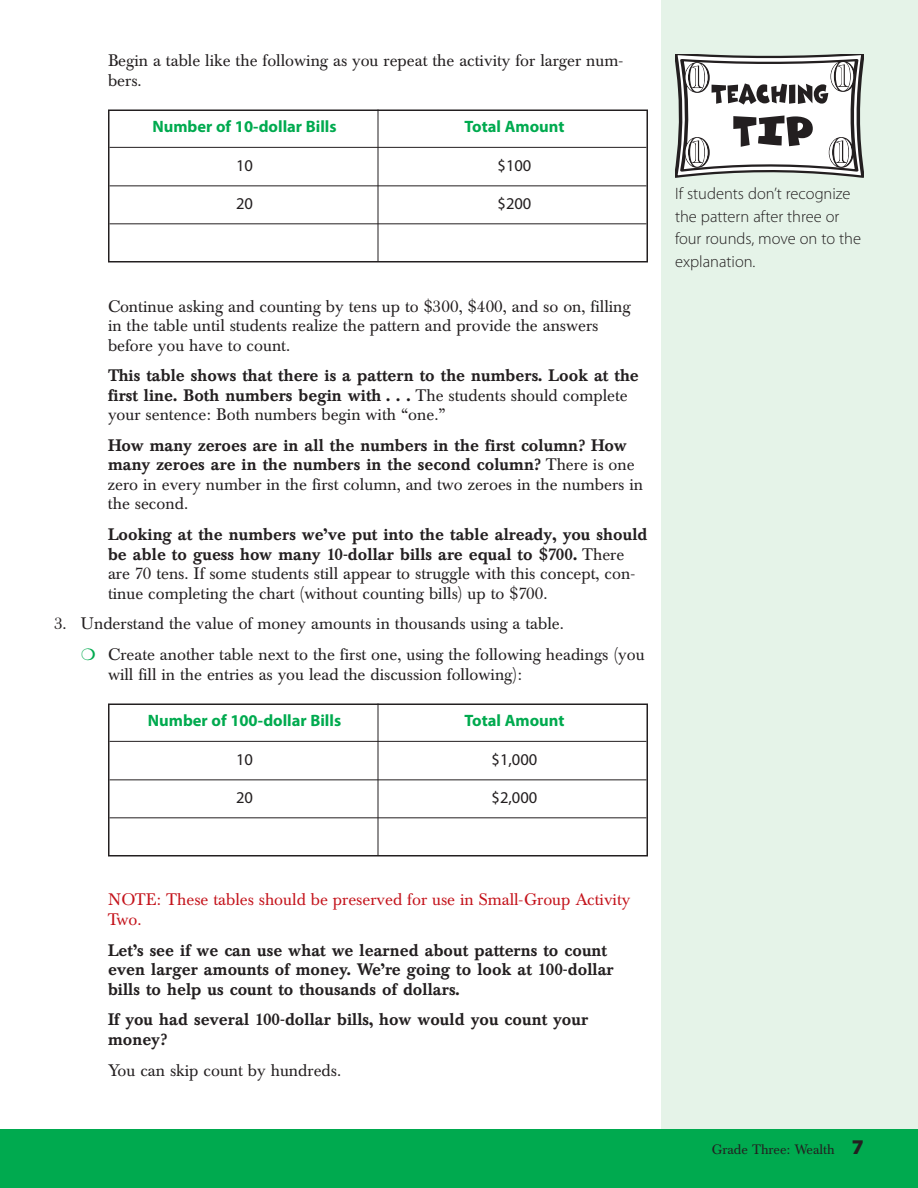
<style>
.page{position:relative;width:918px;height:1188px;background:#fff}
.page>*{position:absolute;margin:0;border:0;box-sizing:border-box;transform-origin:0 0}
.t1{font:16.5px/19.5px "Baskerville BE";color:#231f20}
.t2{font:500 16.5px/19.5px "Baskerville BE";color:#231f20}
.t3{font:300 16.5px/22.5px "Myriad Pro";color:#231f20}
.t4{font:700 16.5px "Myriad Pro";color:#00aa4f}
.t5{font:16.5px/19.5px "Baskerville BE";color:#c4131b}
.t6{font:16.5px "Myriad Pro";color:#231f20}
.t7{font:13.5px "Baskerville BE";color:#231f20}
.s1{font-weight:400}
.s2{font-weight:500}
.s3{color:#00aa4f}
.s4{font-family:"Myriad Pro";font-weight:900;font-size:21px}
</style>
<div class="page">
<div style="left:662px;top:0;width:256px;height:1188px;background:#e5f3e8"></div>
<div style="left:0;top:1130px;width:918px;height:58px;background:#00aa4f"></div>
<svg style="left:675px;top:54px;width:189px;height:124px"></svg>
<hr style="left:110px;top:147px;width:536px;height:1px;background:#231f20">
<hr style="left:110px;top:186px;width:536px;height:1px;background:#231f20">
<hr style="left:110px;top:224px;width:536px;height:1px;background:#231f20">
<div style="left:108px;top:110px;width:540px;height:152px;border:2px solid #231f20"></div>
<hr style="left:378px;top:110px;width:1px;height:151px;background:#231f20">
<hr style="left:110px;top:741px;width:536px;height:1px;background:#231f20">
<hr style="left:110px;top:780px;width:536px;height:1px;background:#231f20">
<hr style="left:110px;top:818px;width:536px;height:1px;background:#231f20">
<div style="left:108px;top:704px;width:540px;height:152px;border:2px solid #231f20"></div>
<hr style="left:378px;top:704px;width:1px;height:151px;background:#231f20">
<p class="t1" style="left:108px;top:53px;width:517px">Begin a table like the following as you repeat the activity for larger num&shy;bers.</p>
<p class="t4" style="left:152px;top:121px;width:186px">Number of 10-dollar Bills</p>
<p class="t4" style="left:465px;top:121px;width:101px">Total Amount</p>
<p class="t6" style="left:236px;top:159px;width:18px">10</p>
<p class="t6" style="left:498px;top:159px;width:35px">$100</p>
<p class="t6" style="left:236px;top:197px;width:18px">20</p>
<p class="t6" style="left:498px;top:197px;width:35px">$200</p>
<p class="t1" style="left:108px;top:298px;width:524px">Continue asking and counting by tens up to $300, $400, and so on, filling in the table until students realize the pattern and provide the answers before you have to count.</p>
<p class="t2" style="left:108px;top:368px;width:532px">This table shows that there is a pattern to the numbers. Look at the first line. Both numbers begin with . . . <span class="s1">The students should complete your sentence: Both numbers begin with “one.”</span></p>
<p class="t2" style="left:108px;top:438px;width:537px">How many zeroes are in all the numbers in the first column? How many zeroes are in the numbers in the second column? <span class="s1">There is one zero in every number in the first column, and two zeroes in the numbers in the second.</span></p>
<p class="t1" style="left:108px;top:527px;width:541px"><span class="s2">Looking at the numbers we’ve put into the table already, you should be able to guess how many 10-dollar bills are equal to $700.</span> There are 70 tens. If some students still appear to struggle with this concept, con&shy;tinue completing the chart (without counting bills) up to $700.</p>
<p class="t1" style="left:81px;top:610px;width:565px;line-height:30.8px;text-indent:-27px">3. Understand the value of money amounts in thousands using a table.<br><span class="s3">❍</span> Create another table next to the first one, using the following headings (you</p>
<p class="t1" style="left:108px;top:666px;width:416px">will fill in the entries as you lead the discussion following):</p>
<p class="t4" style="left:148px;top:715px;width:195px">Number of 100-dollar Bills</p>
<p class="t4" style="left:465px;top:715px;width:101px">Total Amount</p>
<p class="t6" style="left:236px;top:753px;width:18px">10</p>
<p class="t6" style="left:492px;top:753px;width:47px">$1,000</p>
<p class="t6" style="left:236px;top:791px;width:18px">20</p>
<p class="t6" style="left:492px;top:791px;width:47px">$2,000</p>
<p class="t3" style="left:675px;top:184px;width:188px">If students don’t recognize the pattern after three or four rounds, move on to the explanation.</p>
<p class="t5" style="left:108px;top:892px;width:524px">NOTE: These tables should be preserved for use in Small-Group Activity<br>Two.</p>
<p class="t2" style="left:108px;top:942px;width:507px">Let’s see if we can use what we learned about patterns to count even larger amounts of money. We’re going to look at 100-dollar bills to help us count to thousands of dollars.</p>
<p class="t2" style="left:108px;top:1012px;width:482px">If you had several 100-dollar bills, how would you count your money?</p>
<p class="t1" style="left:108px;top:1062px;width:235px">You can skip count by hundreds.</p>
<p class="t7" style="left:712px;top:1144px;width:154px">Grade Three: Wealth <span class="s4">7</span></p>
</div>
